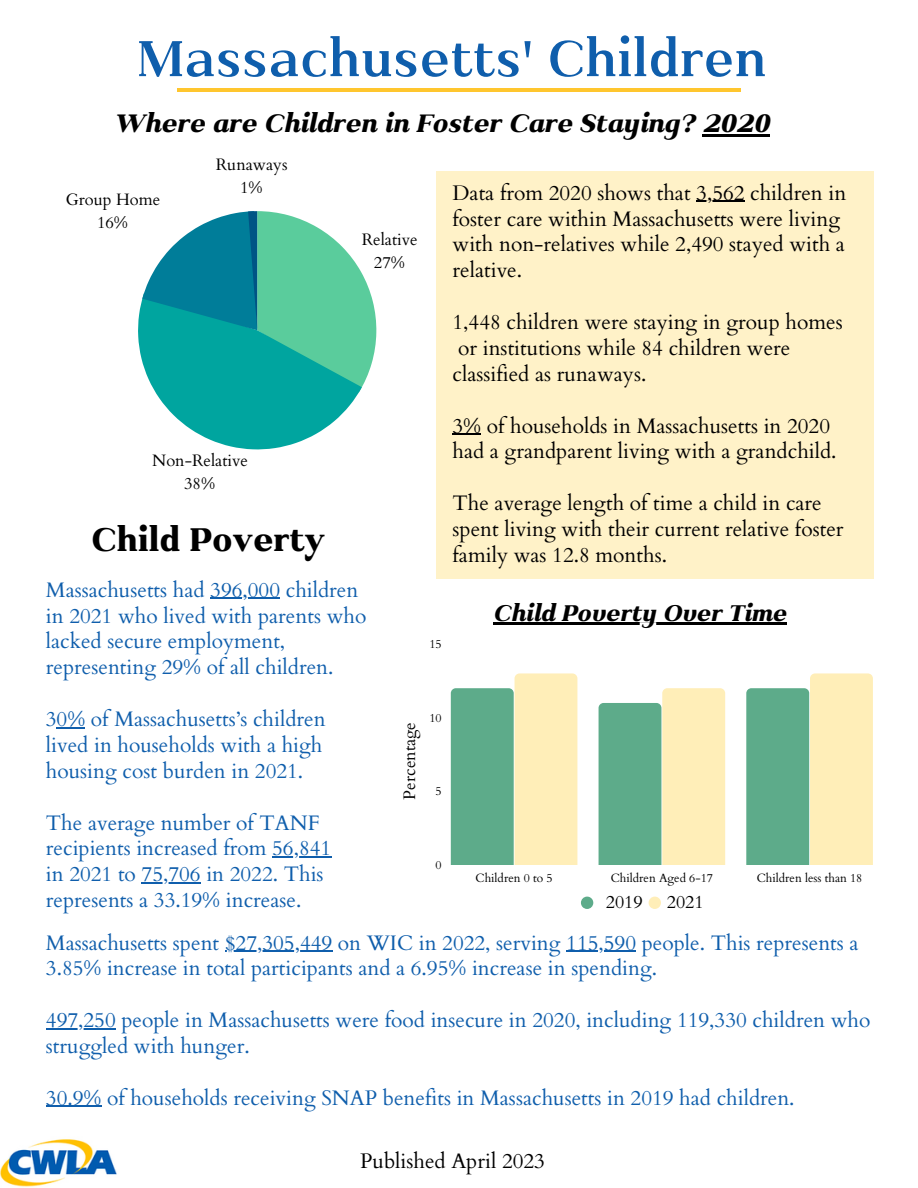
<style>
.page{position:relative;width:918px;height:1188px;background:#fff}
.page>*{position:absolute;margin:0;border:0;box-sizing:border-box;transform-origin:0 0}
.t1{font:600 60px "Kulachat Serif";color:#0f5eac}
.t2{font:800 39px "Kulachat Serif";color:#000}
.t3{font:italic 800 30px "Kulachat Serif";color:#000}
.t4{font:italic 800 27px "Kulachat Serif";color:#000}
.t5{font:21px/25.8px "Cardo";color:#0f5eac}
.t6{font:21px/25.8px "Cardo";color:#000}
.t7{font:18px "Cardo";color:#000}
.t8{font:16.65px "Cardo";color:#000}
.t9{font:16.5px/23px "Cardo";color:#000;text-align:center}
.t10{font:12px "Cardo";color:#000}
</style>
<div class="page">
<svg style="left:451px;top:673px;width:126px;height:192px"></svg>
<svg style="left:599px;top:688px;width:126px;height:177px"></svg>
<svg style="left:746px;top:673px;width:127px;height:192px"></svg>
<svg style="left:138px;top:211px;width:238px;height:238px"></svg>
<div style="left:436px;top:171px;width:437px;height:407px;background:#fff2c8"></div>
<hr style="left:696px;top:201px;width:49px;height:1px;background:#000">
<svg style="left:453px;top:434px;width:28px;height:1px"></svg>
<hr style="left:702px;top:135px;width:67px;height:2px;background:#000">
<hr style="left:210px;top:598px;width:70px;height:1px;background:#0f5eac">
<svg style="left:57px;top:727px;width:28px;height:1px"></svg>
<hr style="left:272px;top:857px;width:59px;height:1px;background:#0f5eac">
<hr style="left:142px;top:882px;width:59px;height:2px;background:#0f5eac">
<svg style="left:581px;top:897px;width:12px;height:12px"></svg>
<svg style="left:649px;top:897px;width:12px;height:12px"></svg>
<hr style="left:177px;top:88px;width:564px;height:3px;background:#ffc62e">
<img style="left:0;top:1139px;width:117px;height:48px">
<hr style="left:225px;top:951px;width:107px;height:1px;background:#0f5eac">
<hr style="left:566px;top:951px;width:70px;height:1px;background:#0f5eac">
<hr style="left:46px;top:1028px;width:70px;height:1px;background:#0f5eac">
<hr style="left:46px;top:1106px;width:55px;height:1px;background:#0f5eac">
<hr style="left:493px;top:623px;width:293px;height:2px;background:#000">
<h1 class="t1" style="left:137px;top:20px;width:631px">Massachusetts' Children</h1>
<h3 class="t3" style="left:114px;top:104px;width:657px">Where are Children in Foster Care Staying? 2020</h3>
<p class="t9" style="left:66px;top:188px;width:96px">Group Home<br>16%</p>
<p class="t9" style="left:216px;top:153px;width:73px">Runaways<br>1%</p>
<p class="t9" style="left:362px;top:228px;width:58px">Relative<br>27%</p>
<p class="t9" style="left:152px;top:450px;width:97px">Non-Relative<br>38%</p>
<h2 class="t2" style="left:92px;top:514px;width:235px">Child Poverty</h2>
<p class="t5" style="left:46px;top:577px;width:322px">Massachusetts had 396,000 children in 2021 who lived with parents who lacked secure employment, representing 29% of all children.</p>
<p class="t5" style="left:46px;top:707px;width:281px">30% of Massachusetts’s children lived in households with a high housing cost burden in 2021.</p>
<p class="t5" style="left:46px;top:810px;width:287px">The average number of TANF recipients increased from 56,841 in 2021 to 75,706 in 2022. This represents a 33.19% increase.</p>
<p class="t10" style="left:429px;top:636px;width:14px">15</p>
<p class="t8" style="left:399px;top:800px;width:79px;rotate:-90deg">Percentage</p>
<p class="t10" style="left:429px;top:710px;width:14px">10</p>
<p class="t10" style="left:436px;top:784px;width:8px">5</p>
<p class="t10" style="left:436px;top:857px;width:8px">0</p>
<p class="t6" style="left:453px;top:180px;width:395px">Data from 2020 shows that 3,562 children in foster care within Massachusetts were living with non-relatives while 2,490 stayed with a relative.</p>
<p class="t6" style="left:453px;top:310px;width:392px">1,448 children were staying in group homes or institutions while 84 children were classified as runaways.</p>
<p class="t6" style="left:453px;top:413px;width:386px">3% of households in Massachusetts in 2020 had a grandparent living with a grandchild.</p>
<p class="t6" style="left:453px;top:491px;width:393px">The average length of time a child in care spent living with their current relative foster family was 12.8 months.</p>
<p class="t4" style="left:493px;top:595px;width:295px">Child Poverty Over Time</p>
<p class="t10" style="left:476px;top:870px;width:79px">Children 0 to 5</p>
<p class="t10" style="left:611px;top:870px;width:104px">Children Aged 6-17</p>
<p class="t10" style="left:757px;top:870px;width:107px">Children less than 18</p>
<p class="t7" style="left:606px;top:891px;width:38px">2019</p>
<p class="t7" style="left:667px;top:891px;width:38px">2021</p>
<p class="t5" style="left:46px;top:930px;width:814px">Massachusetts spent $27,305,449 on WIC in 2022, serving 115,590 people. This represents a<br>3.85% increase in total participants and a 6.95% increase in spending.</p>
<p class="t5" style="left:46px;top:1008px;width:826px">497,250 people in Massachusetts were food insecure in 2020, including 119,330 children who struggled with hunger.</p>
<p class="t5" style="left:46px;top:1085px;width:750px">30.9% of households receiving SNAP benefits in Massachusetts in 2019 had children.</p>
<p class="t6" style="left:360px;top:1149px;width:186px">Published April 2023</p>
</div>
